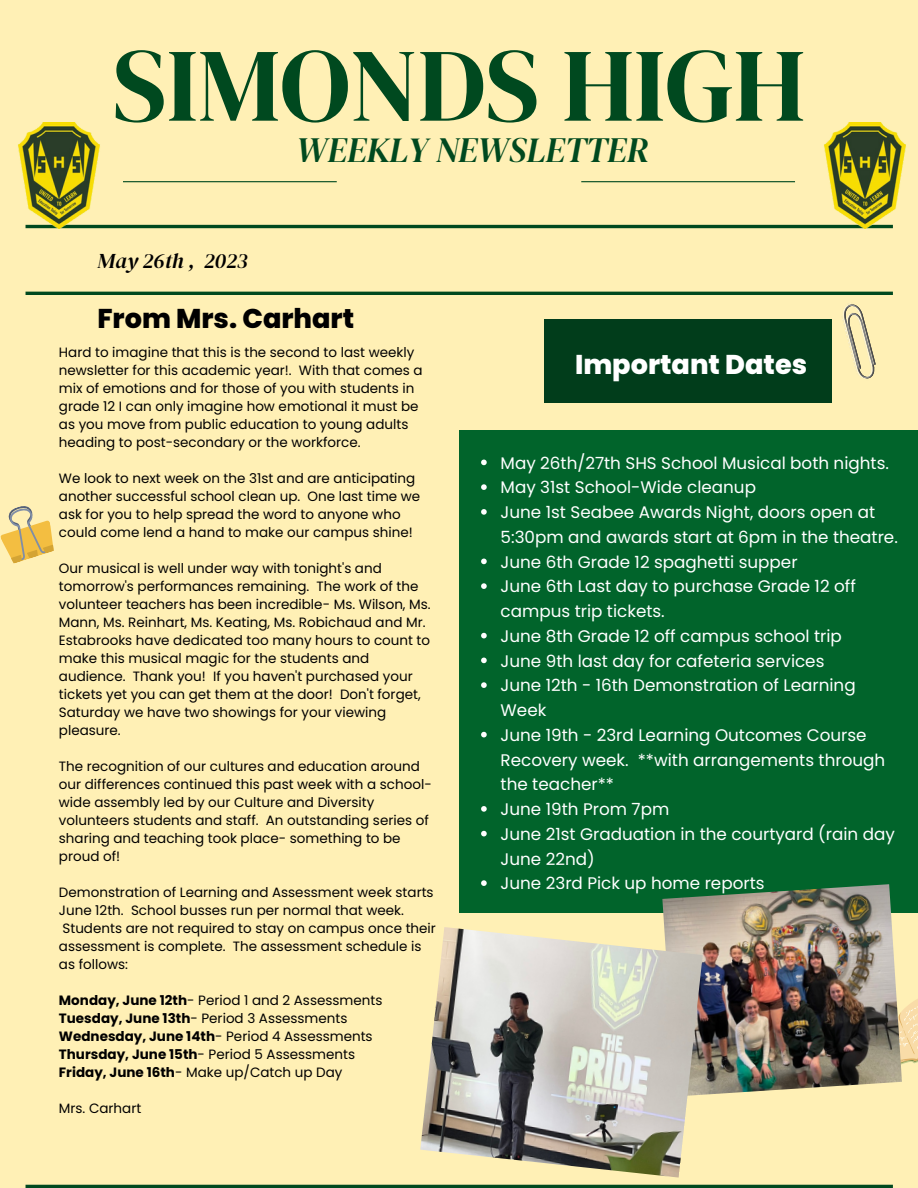
<style>
.page{position:relative;width:918px;height:1188px;background:#fff0b5}
.page>*{position:absolute;margin:0;border:0;box-sizing:border-box;transform-origin:0 0}
.t1{font:103.95px "DM Serif Display";color:#00491f}
.t2{font:italic 35.25px "DM Serif Display";color:#00491f}
.t3{font:800 27.15px "Poppins";color:#000}
.t4{font:800 27.15px "Poppins";color:#fff}
.t5{font:italic 21.15px "DM Serif Display";color:#000}
.t6{font:16.8px/24.8px "Poppins";color:#fff}
.t7{font:13.5px/18px "Poppins";color:#000}
.s1{font-weight:700}
</style>
<div class="page">
<hr style="left:123px;top:181px;width:214px;height:1px;background:#00491f">
<hr style="left:26px;top:225px;width:867px;height:3px;background:#00491f">
<hr style="left:26px;top:292px;width:867px;height:3px;background:#00491f">
<hr style="left:26px;top:1185px;width:867px;height:3px;background:#00491f">
<hr style="left:581px;top:181px;width:214px;height:1px;background:#00491f">
<svg style="left:902px;top:999px;width:16px;height:65px"></svg>
<img style="left:842px;top:303px;width:34px;height:76px">
<svg style="left:0;top:506px;width:54px;height:58px"></svg>
<img style="left:812px;top:123px;width:94px;height:105px">
<img style="left:18px;top:123px;width:94px;height:106px">
<div style="left:544px;top:319px;width:288px;height:83px;background:#013d1b"></div>
<div style="left:459px;top:430px;width:459px;height:483px;background:#01642b"></div>
<img style="left:662px;top:884px;width:240px;height:211px">
<img style="left:420px;top:927px;width:283px;height:251px">
<svg style="left:481px;top:460px;width:6px;height:5px"></svg>
<svg style="left:481px;top:484px;width:6px;height:6px"></svg>
<svg style="left:481px;top:509px;width:6px;height:6px"></svg>
<svg style="left:481px;top:559px;width:6px;height:5px"></svg>
<svg style="left:481px;top:583px;width:6px;height:6px"></svg>
<svg style="left:481px;top:633px;width:6px;height:5px"></svg>
<svg style="left:481px;top:658px;width:6px;height:5px"></svg>
<svg style="left:481px;top:682px;width:6px;height:6px"></svg>
<svg style="left:481px;top:732px;width:6px;height:5px"></svg>
<svg style="left:481px;top:806px;width:6px;height:6px"></svg>
<svg style="left:481px;top:831px;width:6px;height:5px"></svg>
<svg style="left:481px;top:880px;width:6px;height:6px"></svg>
<p class="t1" style="left:113px;top:13px;width:694px">SIMONDS HIGH</p>
<p class="t5" style="left:97px;top:246px;width:152px">May 26th , 2023</p>
<p class="t2" style="left:296px;top:125px;width:355px">WEEKLY NEWSLETTER</p>
<p class="t3" style="left:97px;top:300px;width:258px">From Mrs. Carhart</p>
<p class="t7" style="left:59px;top:343px;width:365px">Hard to imagine that this is the second to last weekly newsletter for this academic year!. With that comes a mix of emotions and for those of you with students in grade 12 I can only imagine how emotional it must be as you move from public education to young adults heading to post-secondary or the workforce.</p>
<p class="t7" style="left:59px;top:469px;width:363px">We look to next week on the 31st and are anticipating another successful school clean up. One last time we ask for you to help spread the word to anyone who could come lend a hand to make our campus shine!</p>
<p class="t7" style="left:59px;top:559px;width:373px">Our musical is well under way with tonight's and tomorrow's performances remaining. The work of the volunteer teachers has been incredible- Ms. Wilson, Ms.<br>Mann, Ms. Reinhart, Ms. Keating, Ms. Robichaud and Mr.<br>Estabrooks have dedicated too many hours to count to make this musical magic for the students and audience. Thank you! If you haven't purchased your tickets yet you can get them at the door! Don't forget, Saturday we have two showings for your viewing pleasure.</p>
<p class="t7" style="left:59px;top:757px;width:374px">The recognition of our cultures and education around our differences continued this past week with a school&shy;wide assembly led by our Culture and Diversity volunteers students and staff. An outstanding series of sharing and teaching took place- something to be proud of!</p>
<p class="t7" style="left:59px;top:883px;width:379px">Demonstration of Learning and Assessment week starts June 12th. School busses run per normal that week.<br>Students are not required to stay on campus once their assessment is complete. The assessment schedule is as follows:</p>
<p class="t7" style="left:59px;top:991px;width:325px"><span class="s1">Monday, June 12th</span>- Period 1 and 2 Assessments</p>
<p class="t7" style="left:59px;top:1009px;width:290px"><span class="s1">Tuesday, June 13th</span>- Period 3 Assessments</p>
<p class="t7" style="left:59px;top:1027px;width:315px"><span class="s1">Wednesday, June 14th</span>- Period 4 Assessments</p>
<p class="t7" style="left:59px;top:1045px;width:298px"><span class="s1">Thursday, June 15th</span>- Period 5 Assessments</p>
<p class="t7" style="left:59px;top:1063px;width:285px"><span class="s1">Friday, June 16th</span>- Make up/Catch up Day</p>
<p class="t7" style="left:59px;top:1099px;width:84px">Mrs. Carhart</p>
<p class="t4" style="left:575px;top:345px;width:234px">Important Dates</p>
<p class="t6" style="left:501px;top:450px;width:390px">May 26th/27th SHS School Musical both nights.</p>
<p class="t6" style="left:501px;top:475px;width:257px">May 31st School-Wide cleanup</p>
<p class="t6" style="left:501px;top:500px;width:399px">June 1st Seabee Awards Night, doors open at<br>5:30pm and awards start at 6pm in the theatre.</p>
<p class="t6" style="left:501px;top:549px;width:299px">June 6th Grade 12 spaghetti supper</p>
<p class="t6" style="left:501px;top:574px;width:357px">June 6th Last day to purchase Grade 12 off campus trip tickets.</p>
<p class="t6" style="left:501px;top:624px;width:343px">June 8th Grade 12 off campus school trip</p>
<p class="t6" style="left:501px;top:648px;width:325px">June 9th last day for cafeteria services</p>
<p class="t6" style="left:501px;top:673px;width:357px">June 12th - 16th Demonstration of Learning<br>Week</p>
<p class="t6" style="left:501px;top:723px;width:386px">June 19th - 23rd Learning Outcomes Course<br>Recovery week. **with arrangements through the teacher**</p>
<p class="t6" style="left:501px;top:797px;width:170px">June 19th Prom 7pm</p>
<p class="t6" style="left:501px;top:822px;width:396px">June 21st Graduation in the courtyard (rain day<br>June 22nd)</p>
<p class="t6" style="left:501px;top:871px;width:265px">June 23rd Pick up home reports</p>
</div>
